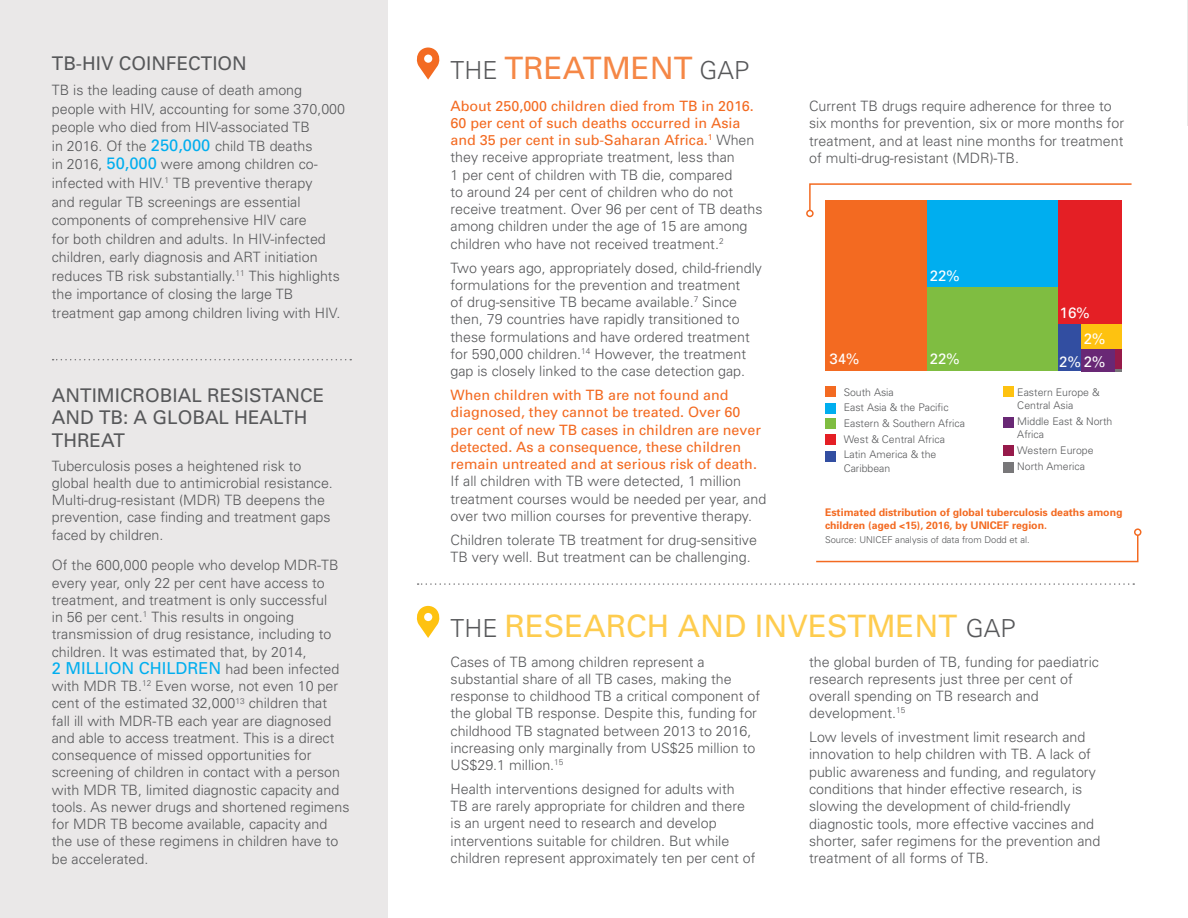
<style>
.page{position:relative;width:1188px;height:918px;background:#fff}
.page>*{position:absolute;margin:0;border:0;box-sizing:border-box;transform-origin:0 0}
.t1{font:30.9px "Univers";color:#fecc4e}
.t2{font:30.9px "Univers";color:#f58746}
.t3{font:18.9px/22.5px "Univers";color:#57585a}
.t4{font:16.5px "Univers";color:#00aeef}
.t5{font:15px/26px "Univers";color:#fff}
.t6{font:300 14.25px/17.2px "Univers";color:#57585a}
.t7{font:14.25px/17.2px "Univers";color:#f36a21}
.t8{font:300 10.5px/15.6px "Univers";color:#57585a}
.t9{font:700 10.5px/13.5px "Univers";color:#f36a21}
.t10{font:300 9.3px "Univers";color:#57585a}
.s1{font-weight:400;font-size:16.5px;color:#00aeef}
.s2{font-weight:300;font-size:14.25px;color:#57585a}
.s3{font-weight:300;font-size:24.9px;color:#57585a}
.s4{font-weight:400;color:#f36a21}
</style>
<div class="page">
<hr style="left:1187px;top:0;width:1px;height:125px;background:#eae8e8">
<svg style="left:416px;top:48px;width:24px;height:32px"></svg>
<svg style="left:416px;top:606px;width:24px;height:32px"></svg>
<div style="left:0;top:0;width:388px;height:918px;background:#eae8e8"></div>
<svg style="left:418px;top:583px;width:716px;height:2px"></svg>
<svg style="left:53px;top:359px;width:298px;height:1px"></svg>
<div style="left:826px;top:387px;width:10px;height:10px;background:#f36a21"></div>
<div style="left:1003px;top:387px;width:10px;height:10px;background:#fec210"></div>
<div style="left:826px;top:403px;width:10px;height:10px;background:#00aeef"></div>
<div style="left:826px;top:418px;width:10px;height:10px;background:#7fbd41"></div>
<div style="left:1003px;top:417px;width:10px;height:10px;background:#692875"></div>
<div style="left:826px;top:435px;width:10px;height:10px;background:#e41f25"></div>
<div style="left:1003px;top:446px;width:10px;height:10px;background:#961a4a"></div>
<div style="left:826px;top:451px;width:10px;height:10px;background:#324ea1"></div>
<div style="left:1003px;top:462px;width:10px;height:10px;background:#787779"></div>
<div style="left:825px;top:200px;width:101px;height:171px;background:#f36a21"></div>
<div style="left:927px;top:200px;width:131px;height:87px;background:#00aeef"></div>
<div style="left:1058px;top:200px;width:64px;height:124px;background:#e41f25"></div>
<div style="left:927px;top:287px;width:131px;height:84px;background:#7fbd41"></div>
<div style="left:1082px;top:349px;width:33px;height:22px;background:#692875"></div>
<svg style="left:1115px;top:369px;width:7px;height:2px"></svg>
<div style="left:1115px;top:349px;width:7px;height:19px;background:#961a4a"></div>
<div style="left:1058px;top:324px;width:23px;height:47px;background:#324ea1"></div>
<div style="left:1082px;top:324px;width:40px;height:24px;background:#fec210"></div>
<svg style="left:808px;top:183px;width:324px;height:29px"></svg>
<div style="left:806px;top:210px;width:8px;height:7px;border:2px solid #f36a21;border-radius:50%"></div>
<svg style="left:816px;top:534px;width:323px;height:29px"></svg>
<div style="left:1134px;top:528px;width:8px;height:8px;border:2px solid #f36a21;border-radius:50%"></div>
<h2 class="t3" style="left:52px;top:52px;width:197px">TB-HIV COINFECTION</h2>
<p class="t6" style="left:52px;top:80px;width:295px;line-height:18.6px">TB is the leading cause of death among people with HIV, accounting for some 370,000 people who died from HIV-associated TB<br>in 2016. Of the <span class="s1">250,000</span> child TB deaths<br>in 2016, <span class="s1">50,000</span> were among children co&shy;infected with HIV.<sup>1</sup> TB preventive therapy<br>and regular TB screenings are essential components of comprehensive HIV care<br>for both children and adults. In HIV-infected children, early diagnosis and ART initiation reduces TB risk substantially.<sup>11</sup> This highlights the importance of closing the large TB treatment gap among children living with HIV.</p>
<h2 class="t3" style="left:52px;top:383px;width:274px">ANTIMICROBIAL RESISTANCE<br>AND TB: A GLOBAL HEALTH<br>THREAT</h2>
<p class="t6" style="left:52px;top:456px;width:283px">Tuberculosis poses a heightened risk to global health due to antimicrobial resistance.<br>Multi-drug-resistant (MDR) TB deepens the prevention, case finding and treatment gaps faced by children.</p>
<p class="t6" style="left:52px;top:556px;width:288px">Of the 600,000 people who develop MDR-TB every year, only 22 per cent have access to treatment, and treatment is only successful in 56 per cent.<sup>1</sup> This results in ongoing transmission of drug resistance, including to children. It was estimated that, by 2014,</p>
<p class="t4" style="left:52px;top:658px;width:289px">2 MILLION CHILDREN <span class="s2">had been infected</span></p>
<p class="t6" style="left:52px;top:677px;width:299px">with MDR TB.<sup>12</sup> Even worse, not even 10 per cent of the estimated 32,000<sup>13</sup> children that<br>fall ill with MDR-TB each year are diagnosed and able to access treatment. This is a direct consequence of missed opportunities for screening of children in contact with a person with MDR TB, limited diagnostic capacity and tools. As newer drugs and shortened regimens for MDR TB become available, capacity and the use of these regimens in children have to be accelerated.</p>
<h1 class="t2" style="left:451px;top:49px;width:300px"><span class="s3">THE</span> TREATMENT <span class="s3">GAP</span></h1>
<p class="t6" style="left:451px;top:96px;width:314px"><span class="s4">About 250,000 children died from TB in 2016.<br>60 per cent of such deaths occurred in Asia and 35 per cent in sub-Saharan Africa.</span><sup>1</sup> When they receive appropriate treatment, less than<br>1 per cent of children with TB die, compared<br>to around 24 per cent of children who do not receive treatment. Over 96 per cent of TB deaths among children under the age of 15 are among children who have not received treatment.<sup>2</sup></p>
<p class="t6" style="left:451px;top:258px;width:313px">Two years ago, appropriately dosed, child-friendly formulations for the prevention and treatment<br>of drug-sensitive TB became available.<sup>7</sup> Since then, 79 countries have rapidly transitioned to these formulations and have ordered treatment for 590,000 children.<sup>14</sup> However, the treatment gap is closely linked to the case detection gap.</p>
<p class="t7" style="left:451px;top:386px;width:312px">When children with TB are not found and diagnosed, they cannot be treated. Over 60 per cent of new TB cases in children are never detected. As a consequence, these children remain untreated and at serious risk of death.</p>
<p class="t6" style="left:451px;top:472px;width:317px">If all children with TB were detected, 1 million treatment courses would be needed per year, and over two million courses for preventive therapy.</p>
<p class="t6" style="left:451px;top:531px;width:308px">Children tolerate TB treatment for drug-sensitive<br>TB very well. But treatment can be challenging.</p>
<p class="t6" style="left:809px;top:96px;width:317px">Current TB drugs require adherence for three to six months for prevention, six or more months for treatment, and at least nine months for treatment of multi-drug-resistant (MDR)-TB.</p>
<p class="t5" style="left:830px;top:346px;width:32px">34%</p>
<p class="t5" style="left:930px;top:262px;width:32px">22%</p>
<p class="t5" style="left:930px;top:346px;width:32px">22%</p>
<p class="t5" style="left:1084px;top:299px;width:23px;text-indent:-24px">16%<br>2%</p>
<p class="t5" style="left:1059px;top:348px;width:48px">2% 2%</p>
<p class="t8" style="left:1017px;top:385px;width:84px;line-height:13.5px">Eastern Europe &amp;<br>Central Asia</p>
<p class="t8" style="left:1017px;top:414px;width:97px;line-height:13.5px">Middle East &amp; North<br>Africa</p>
<p class="t8" style="left:1017px;top:442px;width:78px">Western Europe<br>North America</p>
<p class="t9" style="left:825px;top:505px;width:299px">Estimated distribution of global tuberculosis deaths among children (aged &lt;15), 2016, by UNICEF region.</p>
<p class="t10" style="left:825px;top:534px;width:206px">Source: UNICEF analysis of data from Dodd et al.</p>
<p class="t8" style="left:844px;top:384px;width:123px">South Asia<br>East Asia &amp; the Pacific<br>Eastern &amp; Southern Africa<br>West &amp; Central Africa<br>Latin America &amp; the</p>
<p class="t8" style="left:844px;top:460px;width:48px">Caribbean</p>
<h1 class="t1" style="left:451px;top:607px;width:567px"><span class="s3">THE</span> RESEARCH AND INVESTMENT <span class="s3">GAP</span></h1>
<p class="t6" style="left:451px;top:652px;width:311px">Cases of TB among children represent a substantial share of all TB cases, making the response to childhood TB a critical component of the global TB response. Despite this, funding for childhood TB stagnated between 2013 to 2016, increasing only marginally from US$25 million to US$29.1 million.<sup>15</sup></p>
<p class="t6" style="left:451px;top:780px;width:306px">Health interventions designed for adults with TB are rarely appropriate for children and there is an urgent need to research and develop interventions suitable for children. But while children represent approximately ten per cent of</p>
<p class="t6" style="left:809px;top:652px;width:291px">the global burden of TB, funding for paediatric research represents just three per cent of overall spending on TB research and development.<sup>15</sup></p>
<p class="t6" style="left:809px;top:728px;width:293px">Low levels of investment limit research and innovation to help children with TB. A lack of public awareness and funding, and regulatory conditions that hinder effective research, is slowing the development of child-friendly diagnostic tools, more effective vaccines and shorter, safer regimens for the prevention and treatment of all forms of TB.</p>
</div>
